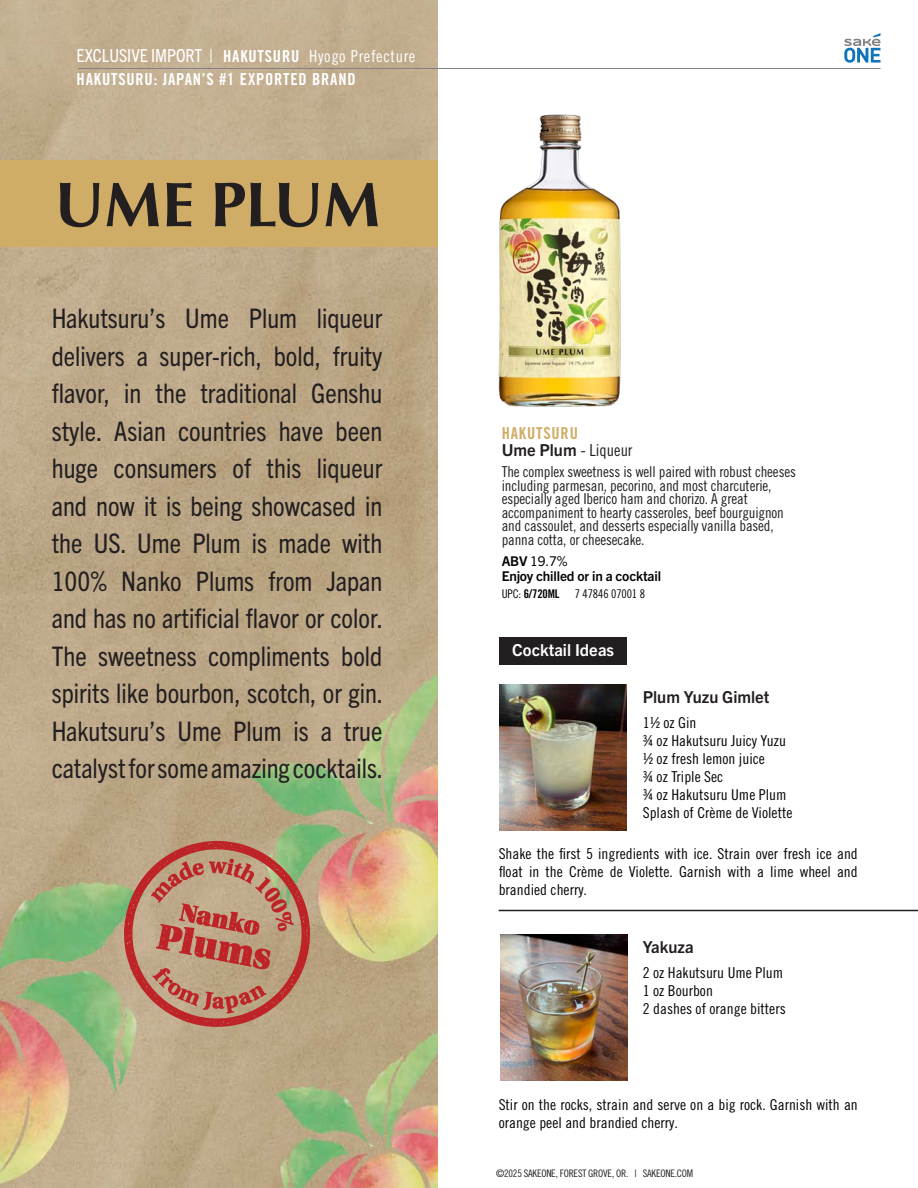
<style>
.page{position:relative;width:918px;height:1188px;background:#fff}
.page>*{position:absolute;margin:0;border:0;box-sizing:border-box;transform-origin:0 0}
.t1{font:700 64.5px "Classico URW";color:#231f20}
.t2{font:condensed 27px/37.5px "Trade Gothic Next LT Pro";color:#231f20;text-align:justify}
.t3{font:condensed 18px "Trade Gothic Next LT Pro";color:#fff}
.t4{font:16.5px "Trade Gothic LT Pro Bd Cn 20";letter-spacing:.05em;color:#fff}
.t5{font:16.5px/16.5px "Trade Gothic LT Pro Bd Cn 20";letter-spacing:.05em;color:#cfad66}
.t6{font:700 16.5px "Trade Gothic Next LT Pro";color:#231f20}
.t7{font:700 16.5px "Trade Gothic Next LT Pro";color:#fff}
.t8{font:15px/18px "Trade Gothic LT Pro Cn 18";color:#040503;text-align:justify;scale:1.04 1}
.t9{font:15px/13.5px "Trade Gothic LT Pro Cn 18";letter-spacing:-.01em;color:#231f20}
.t10{font:700 13.5px "Trade Gothic Next LT Pro";letter-spacing:-.01em;color:#040503}
.t11{font:13.5px "Trade Gothic Next SR Pro";color:#040503}
.t12{font:12px "Trade Gothic LT Pro Cn 18";letter-spacing:-.01em;color:#040503}
.t13{font:12px "Trade Gothic LT Pro Bd Cn 20";letter-spacing:-.01em;color:#040503}
.t14{font:10.35px "Trade Gothic LT Pro Cn 18";letter-spacing:-.02em;color:#231f20}
.s1{font-family:"Trade Gothic LT Pro Bd Cn 20";font-stretch:normal;font-size:16.5px}
.s2{font-family:"Trade Gothic LT Pro Cn 18";font-stretch:normal;font-size:16.5px}
.s3{font-family:"Trade Gothic Next LT Pro";font-weight:700;color:#231f20}
.s4{font-family:"Trade Gothic LT Pro Cn 18";color:#231f20}
.s5{font-family:"Trade Gothic Next LT Pro";font-weight:700}
.s6{font-family:"Trade Gothic LT Pro Cn 18"}
</style>
<div class="page">
<img style="left:0;top:0;width:438px;height:1188px">
<hr style="left:78px;top:68px;width:803px;height:1px;background:#808285">
<svg style="left:844px;top:33px;width:37px;height:30px"></svg>
<img style="left:498px;top:114px;width:123px;height:293px">
<div style="left:0;top:160px;width:438px;height:86px;background:#cfad66"></div>
<svg style="left:124px;top:841px;width:186px;height:186px"></svg>
<div style="left:499px;top:637px;width:128px;height:27px;background:#231f20"></div>
<hr style="left:499px;top:910px;width:419px;height:1px;background:#231f20">
<img style="left:499px;top:684px;width:128px;height:146px">
<img style="left:500px;top:935px;width:128px;height:146px">
<p class="t3" style="left:77px;top:43px;width:340px">EXCLUSIVE IMPORT | <span class="s1">HAKUTSURU</span> <span class="s2">Hyogo Prefecture</span></p>
<p class="t4" style="left:77px;top:69px;width:281px">HAKUTSURU: JAPAN’S #1 EXPORTED BRAND</p>
<p class="t1" style="left:55px;top:157px;width:327px">UME PLUM</p>
<p class="t2" style="left:52px;top:298px;width:333px">Hakutsuru’s Ume Plum liqueur delivers a super-rich, bold, fruity flavor, in the traditional Genshu style. Asian countries have been huge consumers of this liqueur and now it is being showcased in the US. Ume Plum is made with 100% Nanko Plums from Japan and has no artificial flavor or color.<br>The sweetness compliments bold spirits like bourbon, scotch, or gin.<br>Hakutsuru’s Ume Plum is a true catalyst for some amazing cocktails.</p>
<p class="t5" style="left:502px;top:425px;width:132px">HAKUTSURU<br><span class="s3">Ume Plum</span> <span class="s4">- Liqueur</span></p>
<p class="t9" style="left:502px;top:465px;width:296px">The complex sweetness is well paired with robust cheeses including parmesan, pecorino, and most charcuterie, especially aged Iberico ham and chorizo. A great accompaniment to hearty casseroles, beef bourguignon and cassoulet, and desserts especially vanilla based, panna cotta, or cheesecake.</p>
<p class="t11" style="left:502px;top:551px;width:67px"><span class="s5">ABV</span> 19.7%</p>
<p class="t10" style="left:502px;top:566px;width:161px">Enjoy chilled or in a cocktail</p>
<p class="t13" style="left:502px;top:587px;width:59px"><span class="s6">UPC:</span> 6/720ML</p>
<p class="t12" style="left:575px;top:587px;width:72px">7 47846 07001 8</p>
<p class="t7" style="left:512px;top:638px;width:103px">Cocktail Ideas</p>
<p class="t6" style="left:643px;top:685px;width:128px">Plum Yuzu Gimlet</p>
<p class="t8" style="left:643px;top:713px;width:53px">1½ oz Gin</p>
<p class="t8" style="left:643px;top:731px;width:139px">¾ oz Hakutsuru Juicy Yuzu</p>
<p class="t8" style="left:643px;top:749px;width:119px">½ oz fresh lemon juice</p>
<p class="t8" style="left:643px;top:767px;width:79px">¾ oz Triple Sec</p>
<p class="t8" style="left:643px;top:785px;width:140px">¾ oz Hakutsuru Ume Plum</p>
<p class="t8" style="left:643px;top:803px;width:145px">Splash of Crème de Violette</p>
<p class="t8" style="left:499px;top:845px;width:347px">Shake the first 5 ingredients with ice. Strain over fresh ice and float in the Crème de Violette. Garnish with a lime wheel and brandied cherry.</p>
<p class="t6" style="left:643px;top:936px;width:52px">Yakuza</p>
<p class="t8" style="left:643px;top:964px;width:136px">2 oz Hakutsuru Ume Plum</p>
<p class="t8" style="left:643px;top:982px;width:69px">1 oz Bourbon</p>
<p class="t8" style="left:643px;top:1000px;width:139px">2 dashes of orange bitters</p>
<p class="t8" style="left:499px;top:1095px;width:347px">Stir on the rocks, strain and serve on a big rock. Garnish with an orange peel and brandied cherry.</p>
<p class="t14" style="left:496px;top:1167px;width:198px">©2025 SAKEONE, FOREST GROVE, OR. | SAKEONE.COM</p>
</div>
